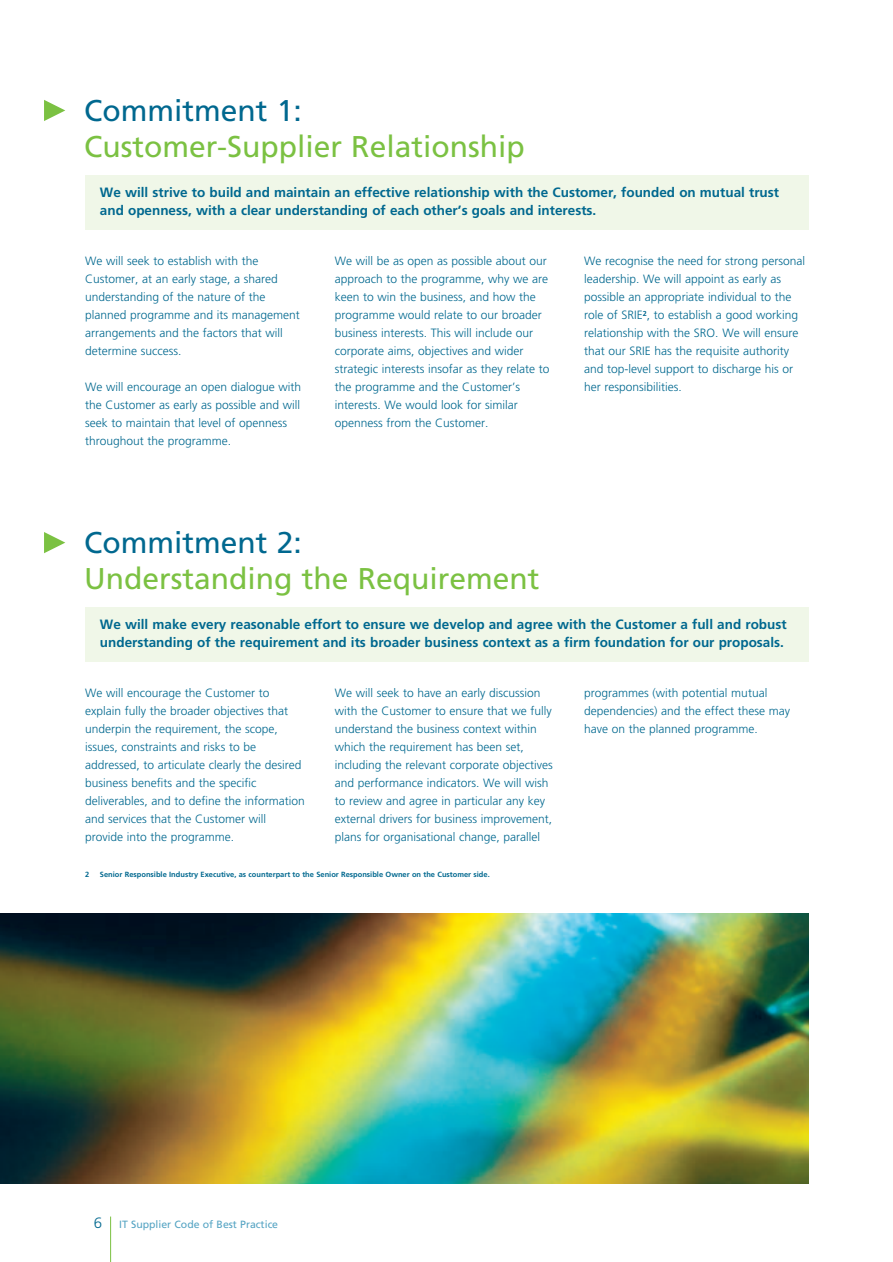
<style>
.page{position:relative;width:893px;height:1262px;background:#fff}
.page>*{position:absolute;margin:0;border:0;box-sizing:border-box;transform-origin:0 0}
.t1{font:30px "Frutiger";color:#7bc142}
.t2{font:30px "Frutiger";color:#00688f}
.t3{font:700 13.5px/18px "Frutiger";color:#00688f}
.t4{font:300 12px/18px "Frutiger";color:#00688f}
.t5{font:10.5px "Frutiger";color:#55a4c3}
.t6{font:700 7.5px "Frutiger";color:#00688f}
.s1{font-weight:300;font-size:15px;color:#00688f}
</style>
<div class="page">
<hr style="left:110px;top:1216px;width:1px;height:45px;background:#7bc142">
<svg style="left:44px;top:100px;width:21px;height:21px"></svg>
<svg style="left:44px;top:532px;width:21px;height:21px"></svg>
<div style="left:85px;top:175px;width:723px;height:54px;background:#f0f7e8"></div>
<div style="left:85px;top:607px;width:723px;height:54px;background:#f0f7e8"></div>
<img style="left:0;top:913px;width:808px;height:270px">
<h1 class="t2" style="left:84px;top:99px;width:219px">Commitment 1:</h1>
<h1 class="t1" style="left:84px;top:135px;width:442px">Customer-Supplier Relationship</h1>
<p class="t3" style="left:100px;top:184px;width:680px">We will strive to build and maintain an effective relationship with the Customer, founded on mutual trust and openness, with a clear understanding of each other’s goals and interests.</p>
<p class="t4" style="left:85px;top:253px;width:216px">We will seek to establish with the Customer, at an early stage, a shared understanding of the nature of the planned programme and its management arrangements and the factors that will determine success.</p>
<p class="t4" style="left:85px;top:379px;width:218px">We will encourage an open dialogue with the Customer as early as possible and will seek to maintain that level of openness throughout the programme.</p>
<p class="t4" style="left:334px;top:253px;width:216px">We will be as open as possible about our approach to the programme, why we are keen to win the business, and how the programme would relate to our broader business interests. This will include our corporate aims, objectives and wider strategic interests insofar as they relate to the programme and the Customer’s interests. We would look for similar openness from the Customer.</p>
<p class="t4" style="left:584px;top:253px;width:222px">We recognise the need for strong personal leadership. We will appoint as early as possible an appropriate individual to the role of SRIE<sup>2</sup>, to establish a good working relationship with the SRO. We will ensure that our SRIE has the requisite authority and top-level support to discharge his or her responsibilities.</p>
<h1 class="t2" style="left:84px;top:531px;width:219px">Commitment 2:</h1>
<h1 class="t1" style="left:84px;top:567px;width:457px">Understanding the Requirement</h1>
<p class="t3" style="left:100px;top:616px;width:688px">We will make every reasonable effort to ensure we develop and agree with the Customer a full and robust understanding of the requirement and its broader business context as a firm foundation for our proposals.</p>
<p class="t4" style="left:85px;top:685px;width:221px">We will encourage the Customer to explain fully the broader objectives that underpin the requirement, the scope, issues, constraints and risks to be addressed, to articulate clearly the desired business benefits and the specific deliverables, and to define the information and services that the Customer will provide into the programme.</p>
<p class="t4" style="left:334px;top:685px;width:219px">We will seek to have an early discussion with the Customer to ensure that we fully understand the business context within which the requirement has been set, including the relevant corporate objectives and performance indicators. We will wish to review and agree in particular any key external drivers for business improvement, plans for organisational change, parallel</p>
<p class="t4" style="left:584px;top:685px;width:207px">programmes (with potential mutual dependencies) and the effect these may have on the planned programme.</p>
<p class="t6" style="left:85px;top:871px;width:6px">2</p>
<p class="t6" style="left:100px;top:871px;width:391px">Senior Responsible Industry Executive, as counterpart to the Senior Responsible Owner on the Customer side.</p>
<p class="t5" style="left:94px;top:1219px;width:186px"><span class="s1">6</span> IT Supplier Code of Best Practice</p>
</div>
